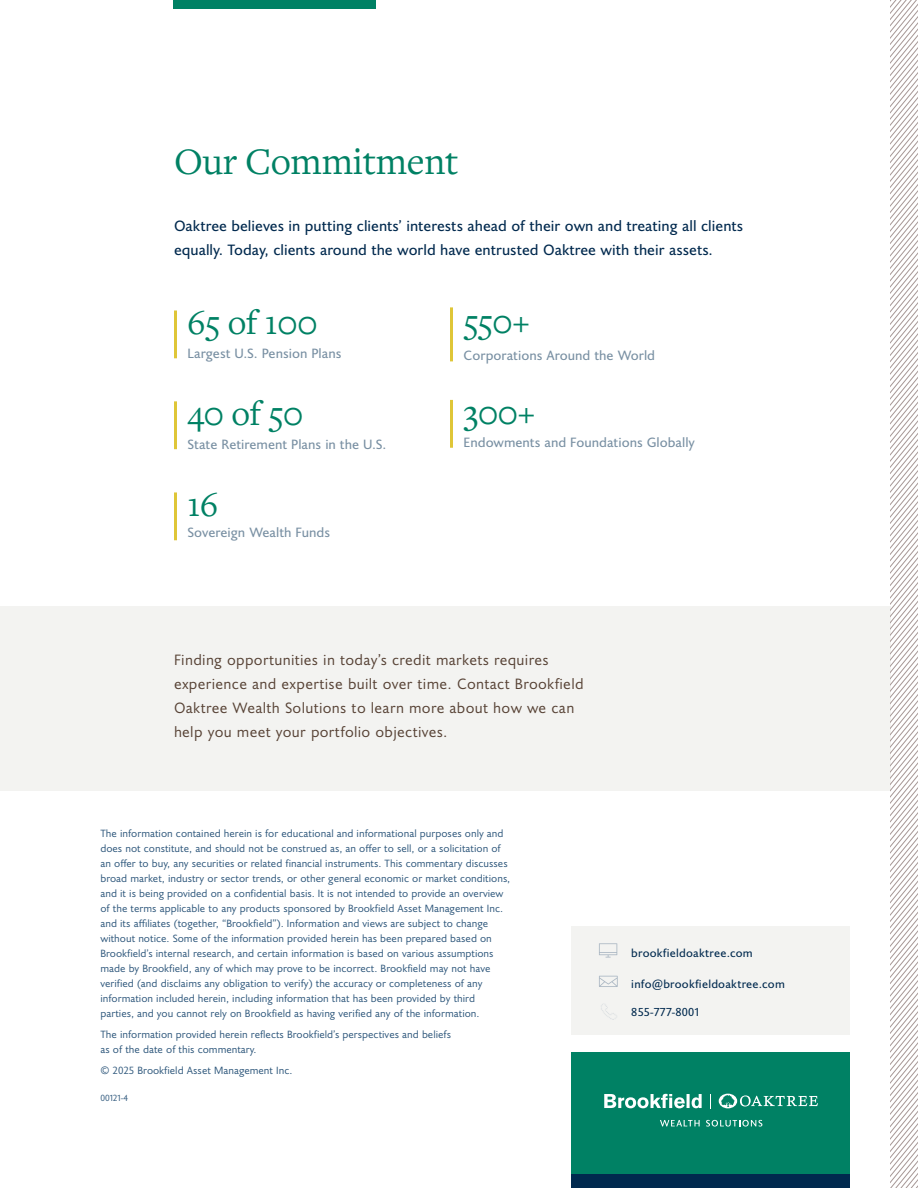
<style>
.page{position:relative;width:918px;height:1188px;background:#fff}
.page>*{position:absolute;margin:0;border:0;box-sizing:border-box;transform-origin:0 0}
._26_30___Page_Header_-_Align_to_Grid{font:39px "Freight Text Pro";letter-spacing:-.01em;color:#008164}
._16_18_-_Callouts_-_Align_to_Grid{font:36px "Freight Text Pro";letter-spacing:-.01em;color:#008164}
.Backcover_01{font:15px/24px "Joanna Sans Nova";letter-spacing:.02em;color:#564134}
._10_16___Body_Align_To_Grid{font:15px/24px "Joanna Sans Nova";color:#00294e}
.t1{font:13.5px "Joanna Sans Nova";color:#7990a3}
.t2{font:11.55px "Joanna Sans Nova";letter-spacing:.02em;color:#00294e}
._7_9_-_Legal_-_Align_to_Grid{font:10.5px/15px "Joanna Sans Nova";color:#2a5479}
._7_9_-_Legal_-_Align_to_Grid-2{font:9px "Joanna Sans Nova";color:#2a5479}
</style>
<div class="page">
<div style="left:0;top:606px;width:891px;height:185px;background:#f3f3f1"></div>
<div style="left:173px;top:0;width:202px;height:8px;background:#008164"></div>
<svg style="left:891px;top:0;width:27px;height:1188px"></svg>
<hr style="left:174px;top:310px;width:3px;height:48px;background:#dfc638">
<hr style="left:450px;top:307px;width:3px;height:54px;background:#dfc638">
<hr style="left:450px;top:400px;width:3px;height:48px;background:#dfc638">
<hr style="left:174px;top:401px;width:3px;height:48px;background:#dfc638">
<hr style="left:174px;top:492px;width:3px;height:48px;background:#dfc638">
<div style="left:572px;top:1052px;width:278px;height:122px;background:#008164"></div>
<div style="left:571px;top:926px;width:279px;height:108px;background:#f3f3f1"></div>
<div style="left:572px;top:1174px;width:278px;height:14px;background:#00294e"></div>
<svg style="left:604px;top:1094px;width:98px;height:14px"></svg>
<svg style="left:719px;top:1094px;width:99px;height:14px"></svg>
<svg style="left:660px;top:1120px;width:40px;height:6px"></svg>
<svg style="left:706px;top:1120px;width:56px;height:7px"></svg>
<svg style="left:599px;top:976px;width:19px;height:11px"></svg>
<svg style="left:601px;top:1004px;width:16px;height:16px"></svg>
<svg style="left:599px;top:943px;width:18px;height:15px"></svg>
<p class="_26_30___Page_Header_-_Align_to_Grid" style="left:174px;top:136px;width:286px">Our Commitment</p>
<p class="_10_16___Body_Align_To_Grid" style="left:174px;top:213px;width:571px">Oaktree believes in putting clients’ interests ahead of their own and treating all clients equally. Today, clients around the world have entrusted Oaktree with their assets.</p>
<p class="_16_18_-_Callouts_-_Align_to_Grid" style="left:188px;top:299px;width:131px">65 of 100</p>
<p class="t1" style="left:188px;top:344px;width:156px">Largest U.S. Pension Plans</p>
<p class="_16_18_-_Callouts_-_Align_to_Grid" style="left:188px;top:390px;width:117px">40 of 50</p>
<p class="t1" style="left:188px;top:434px;width:200px">State Retirement Plans in the U.S.</p>
<p class="_16_18_-_Callouts_-_Align_to_Grid" style="left:188px;top:481px;width:32px">16</p>
<p class="t1" style="left:188px;top:523px;width:144px">Sovereign Wealth Funds</p>
<p class="_16_18_-_Callouts_-_Align_to_Grid" style="left:464px;top:297px;width:68px">550+</p>
<p class="t1" style="left:464px;top:345px;width:193px">Corporations Around the World</p>
<p class="_16_18_-_Callouts_-_Align_to_Grid" style="left:464px;top:389px;width:73px">300+</p>
<p class="t1" style="left:464px;top:433px;width:233px">Endowments and Foundations Globally</p>
<p class="Backcover_01" style="left:174px;top:647px;width:411px">Finding opportunities in today’s credit markets requires experience and expertise built over time. Contact Brookfield Oaktree Wealth Solutions to learn more about how we can help you meet your portfolio objectives.</p>
<p class="_7_9_-_Legal_-_Align_to_Grid" style="left:100px;top:825px;width:411px">The information contained herein is for educational and informational purposes only and does not constitute, and should not be construed as, an offer to sell, or a solicitation of an offer to buy, any securities or related financial instruments. This commentary discusses broad market, industry or sector trends, or other general economic or market conditions, and it is being provided on a confidential basis. It is not intended to provide an overview of the terms applicable to any products sponsored by Brookfield Asset Management Inc. and its affiliates (together, “Brookfield”). Information and views are subject to change without notice. Some of the information provided herein has been prepared based on Brookfield’s internal research, and certain information is based on various assumptions made by Brookfield, any of which may prove to be incorrect. Brookfield may not have verified (and disclaims any obligation to verify) the accuracy or completeness of any information included herein, including information that has been provided by third parties, and you cannot rely on Brookfield as having verified any of the information.</p>
<p class="_7_9_-_Legal_-_Align_to_Grid" style="left:100px;top:1026px;width:352px">The information provided herein reflects Brookfield’s perspectives and beliefs as of the date of this commentary.</p>
<p class="_7_9_-_Legal_-_Align_to_Grid" style="left:100px;top:1062px;width:194px">© 2025 Brookfield Asset Management Inc.</p>
<p class="_7_9_-_Legal_-_Align_to_Grid-2" style="left:100px;top:1092px;width:29px">00121-4</p>
<p class="t2" style="left:631px;top:945px;width:123px">brookfieldoaktree.com</p>
<p class="t2" style="left:631px;top:976px;width:155px">info@brookfieldoaktree.com</p>
<p class="t2" style="left:631px;top:1004px;width:69px">855-777-8001</p>
</div>
